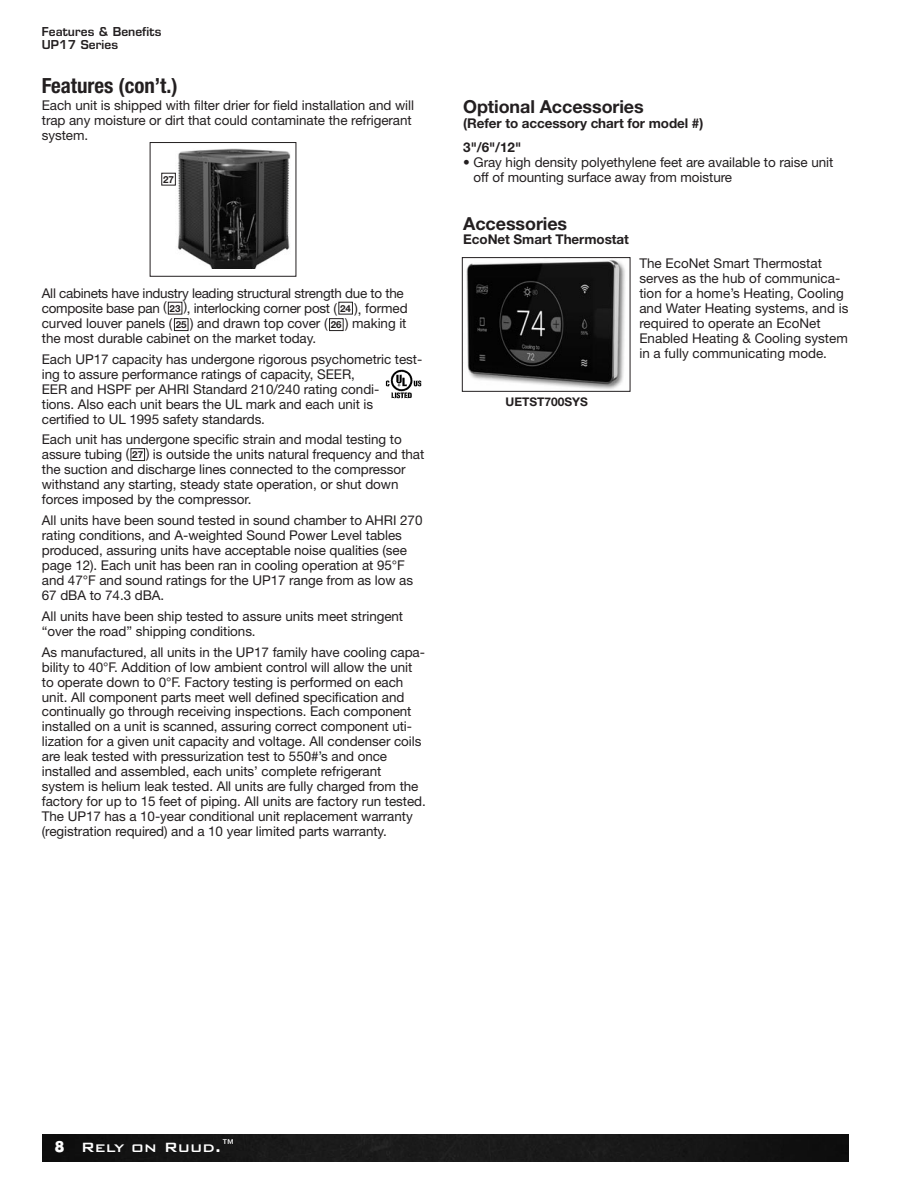
<style>
.page{position:relative;width:918px;height:1188px;background:#fff}
.page>*{position:absolute;margin:0;border:0;box-sizing:border-box;transform-origin:0 0}
.t1{font:700 condensed 20.85px "Helvetica Neue";color:#231f20}
.t2{font:700 18px "Helvetica Neue";letter-spacing:-.005em;color:#231f20}
.t3{font:500 18px "Bank Gothic BT";color:#fff}
.t4{font:15px "A Loveof Thunder";color:#fff}
.t5{font:13.5px/15px "Helvetica Neue";letter-spacing:-.005em;color:#231f20}
.t6{font:700 13.5px "Helvetica Neue";letter-spacing:-.005em;color:#231f20}
.t7{font:600 12px "Eurostile";letter-spacing:.01em;color:#231f20}
.t8{font:700 12px "Helvetica Neue";color:#231f20}
.t9{font:700 9.75px "Helvetica Neue";color:#231f20}
</style>
<div class="page">
<img style="left:42px;top:1134px;width:807px;height:27px">
<div style="left:168px;top:302px;width:14px;height:13px;border:1px solid #231f20"></div>
<div style="left:329px;top:318px;width:15px;height:13px;border:1px solid #231f20"></div>
<div style="left:174px;top:318px;width:14px;height:13px;border:1px solid #231f20"></div>
<div style="left:131px;top:448px;width:14px;height:13px;border:1px solid #231f20"></div>
<img style="left:175px;top:148px;width:116px;height:121px">
<div style="left:161px;top:173px;width:15px;height:12px;border:1px solid #231f20"></div>
<div style="left:150px;top:142px;width:146px;height:135px;border:1px solid #231f20"></div>
<img style="left:386px;top:369px;width:36px;height:30px">
<img style="left:466px;top:260px;width:159px;height:130px">
<div style="left:462px;top:257px;width:168px;height:135px;border:1px solid #231f20"></div>
<p class="t7" style="left:42px;top:27px;width:121px">Features &amp; Benefits</p>
<p class="t7" style="left:42px;top:40px;width:78px">UP17 Series</p>
<p class="t1" style="left:42px;top:78px;width:137px">Features (con’t.)</p>
<p class="t5" style="left:42px;top:99px;width:374px">Each unit is shipped with filter drier for field installation and will trap any moisture or dirt that could contaminate the refrigerant system.</p>
<p class="t9" style="left:163px;top:176px;width:12px">27</p>
<p class="t5" style="left:42px;top:287px;width:363px">All cabinets have industry leading structural strength due to the composite base pan (</p>
<p class="t5" style="left:184px;top:302px;width:155px">), interlocking corner post (</p>
<p class="t5" style="left:354px;top:302px;width:55px">), formed</p>
<p class="t9" style="left:170px;top:305px;width:12px">23</p>
<p class="t9" style="left:340px;top:305px;width:12px">24</p>
<p class="t9" style="left:176px;top:321px;width:12px">25</p>
<p class="t9" style="left:331px;top:321px;width:12px">26</p>
<p class="t5" style="left:42px;top:317px;width:132px">curved louver panels (</p>
<p class="t5" style="left:190px;top:317px;width:139px">) and drawn top cover (</p>
<p class="t5" style="left:345px;top:317px;width:63px">) making it</p>
<p class="t5" style="left:42px;top:332px;width:276px">the most durable cabinet on the market today.</p>
<p class="t5" style="left:42px;top:353px;width:382px">Each UP17 capacity has undergone rigorous psychometric test&shy;ing to assure performance ratings of capacity, SEER,<br>EER and HSPF per AHRI Standard 210/240 rating condi-<br>tions. Also each unit bears the UL mark and each unit is certified to UL 1995 safety standards.</p>
<p class="t5" style="left:42px;top:434px;width:361px">Each unit has undergone specific strain and modal testing to assure tubing (</p>
<p class="t5" style="left:42px;top:448px;width:384px;text-indent:104px">) is outside the units natural frequency and that the suction and discharge lines connected to the compressor withstand any starting, steady state operation, or shut down forces imposed by the compressor.</p>
<p class="t5" style="left:42px;top:514px;width:382px">All units have been sound tested in sound chamber to AHRI 270 rating conditions, and A-weighted Sound Power Level tables produced, assuring units have acceptable noise qualities (see page 12). Each unit has been ran in cooling operation at 95°F and 47°F and sound ratings for the UP17 range from as low as 67 dBA to 74.3 dBA.</p>
<p class="t5" style="left:42px;top:610px;width:363px">All units have been ship tested to assure units meet stringent “over the road” shipping conditions.</p>
<p class="t5" style="left:42px;top:646px;width:385px">As manufactured, all units in the UP17 family have cooling capa&shy;bility to 40°F. Addition of low ambient control will allow the unit to operate down to 0°F. Factory testing is performed on each unit. All component parts meet well defined specification and continually go through receiving inspections. Each component installed on a unit is scanned, assuring correct component uti&shy;lization for a given unit capacity and voltage. All condenser coils are leak tested with pressurization test to 550#’s and once installed and assembled, each units’ complete refrigerant system is helium leak tested. All units are fully charged from the factory for up to 15 feet of piping. All units are factory run tested.<br>The UP17 has a 10-year conditional unit replacement warranty (registration required) and a 10 year limited parts warranty.</p>
<p class="t9" style="left:132px;top:451px;width:12px">27</p>
<p class="t2" style="left:463px;top:100px;width:182px">Optional Accessories</p>
<p class="t6" style="left:463px;top:118px;width:242px">(Refer to accessory chart for model #)</p>
<p class="t6" style="left:463px;top:142px;width:60px">3"/6"/12"</p>
<p class="t5" style="left:474px;top:156px;width:361px;text-indent:-10px">• Gray high density polyethylene feet are available to raise unit off of mounting surface away from moisture</p>
<p class="t2" style="left:463px;top:217px;width:106px">Accessories</p>
<p class="t6" style="left:463px;top:235px;width:167px">EcoNet Smart Thermostat</p>
<p class="t5" style="left:639px;top:257px;width:211px">The EcoNet Smart Thermostat serves as the hub of communica&shy;tion for a home’s Heating, Cooling and Water Heating systems, and is required to operate an EcoNet<br>Enabled Heating &amp; Cooling system in a fully communicating mode.</p>
<p class="t8" style="left:505px;top:398px;width:84px">UETST700SYS</p>
<p class="t4" style="left:55px;top:1137px;width:11px">8</p>
<p class="t3" style="left:81px;top:1135px;width:157px">Rely on Ruud.™</p>
</div>
